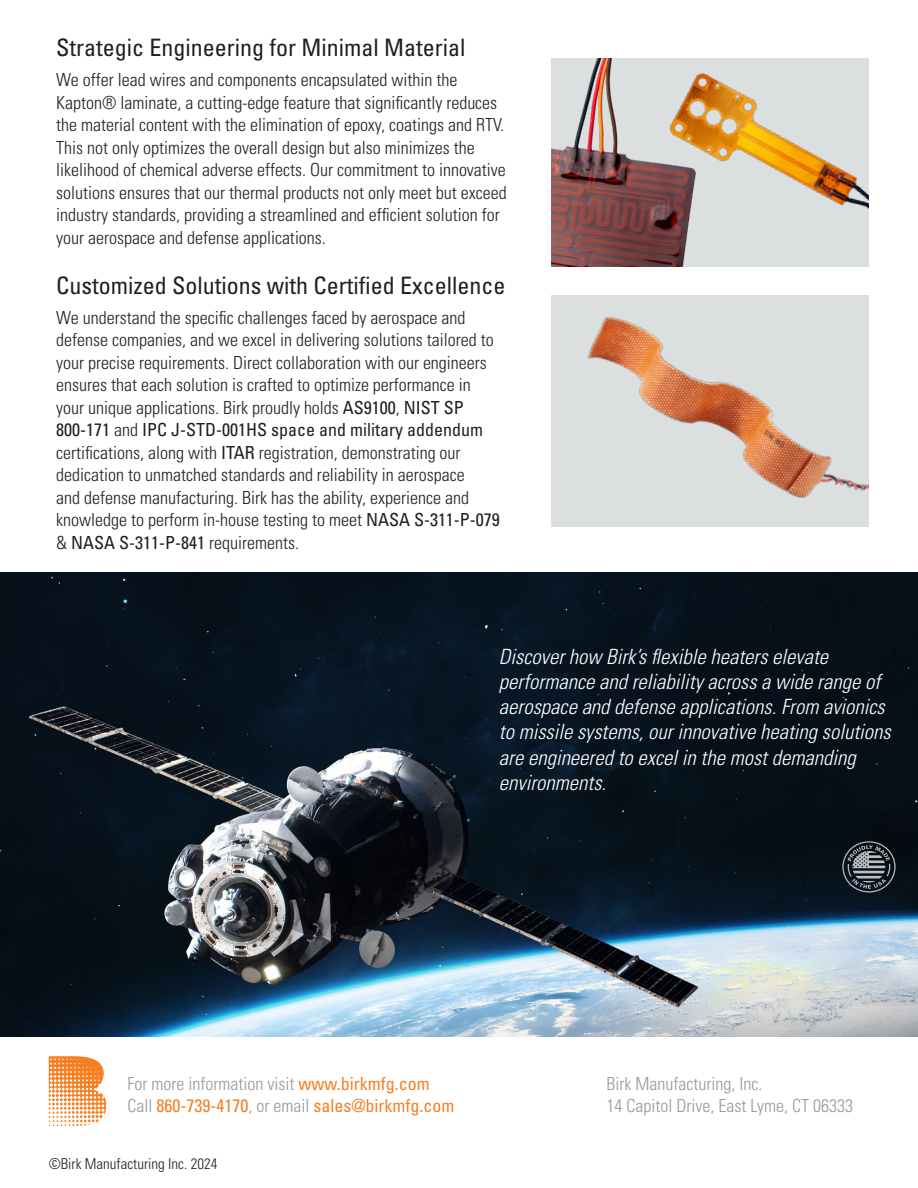
<style>
.page{position:relative;width:918px;height:1188px;background:#fff}
.page>*{position:absolute;margin:0;border:0;box-sizing:border-box;transform-origin:0 0}
.t1{font:condensed 24px "Univers LT Std";color:#231f20}
.t2{font:italic 300 condensed 21px/25.2px "Univers LT Std";color:#fff}
.t3{font:300 condensed 18px/22.5px "Univers LT Std";color:#231f20}
.t4{font:300 condensed 18px "Univers LT Std";color:#919ba0}
.t5{font:condensed 18px "Univers LT Std";color:#f58024}
.t6{font:300 condensed 15px "Univers LT Std";color:#231f20}
.s1{font-weight:400}
.s2{font-weight:400;color:#f58024}
.s3{font-weight:300;color:#919ba0}
</style>
<div class="page">
<svg style="left:49px;top:1056px;width:57px;height:71px"></svg>
<img style="left:0;top:572px;width:918px;height:465px">
<svg style="left:842px;top:841px;width:54px;height:51px"></svg>
<img style="left:552px;top:296px;width:317px;height:231px">
<img style="left:710px;top:58px;width:159px;height:209px">
<img style="left:552px;top:58px;width:158px;height:209px">
<p class="t1" style="left:56px;top:32px;width:411px">Strategic Engineering for Minimal Material</p>
<p class="t3" style="left:56px;top:69px;width:452px">We offer lead wires and components encapsulated within the Kapton® laminate, a cutting-edge feature that significantly reduces the material content with the elimination of epoxy, coatings and RTV.<br>This not only optimizes the overall design but also minimizes the likelihood of chemical adverse effects. Our commitment to innovative solutions ensures that our thermal products not only meet but exceed industry standards, providing a streamlined and efficient solution for your aerospace and defense applications.</p>
<p class="t1" style="left:56px;top:270px;width:451px">Customized Solutions with Certified Excellence</p>
<p class="t3" style="left:56px;top:306px;width:445px">We understand the specific challenges faced by aerospace and defense companies, and we excel in delivering solutions tailored to your precise requirements. Direct collaboration with our engineers ensures that each solution is crafted to optimize performance in your unique applications. Birk proudly holds <span class="s1">AS9100</span>, <span class="s1">NIST SP 800-171</span> and <span class="s1">IPC J-STD-001HS space and military addendum </span>certifications, along with <span class="s1">ITAR</span> registration, demonstrating our dedication to unmatched standards and reliability in aerospace<br>and defense manufacturing. Birk has the ability, experience and knowledge to perform in-house testing to meet <span class="s1">NASA S-311-P-079 </span>&amp; <span class="s1">NASA S-311-P-841</span> requirements.</p>
<p class="t2" style="left:499px;top:644px;width:393px">Discover how Birk’s flexible heaters elevate performance and reliability across a wide range of aerospace and defense applications. From avionics to missile systems, our innovative heating solutions are engineered to excel in the most demanding environments.</p>
<p class="t4" style="left:128px;top:1073px;width:304px">For more information visit <span class="s2">www.birkmfg.com</span></p>
<p class="t5" style="left:128px;top:1094px;width:328px"><span class="s3">Call</span> 860-739-4170<span class="s3">, or email</span> sales@birkmfg.com</p>
<p class="t6" style="left:49px;top:1154px;width:170px">©Birk Manufacturing Inc. 2024</p>
<p class="t4" style="left:607px;top:1073px;width:157px">Birk Manufacturing, Inc.</p>
<p class="t4" style="left:607px;top:1095px;width:248px">14 Capitol Drive, East Lyme, CT 06333</p>
</div>
